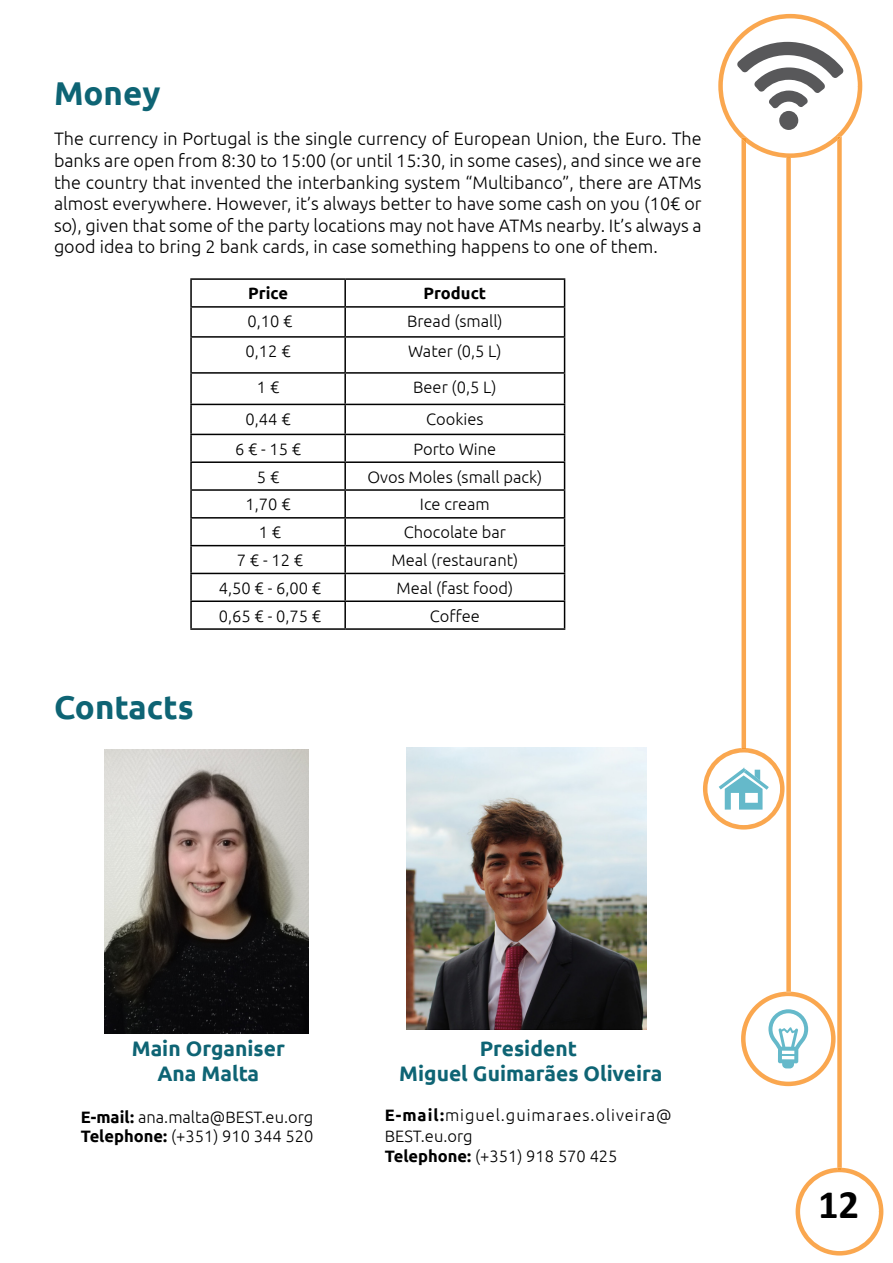
<style>
.page{position:relative;width:893px;height:1263px;background:#fff}
.page>*{position:absolute;margin:0;border:0;box-sizing:border-box;transform-origin:0 0}
.t1{font:700 40.5px "Calibri";color:#000}
.t2{font:700 33px "Ubuntu";color:#0e6474}
.t3{font:700 21px/25.2px "Ubuntu";color:#0e6474;text-align:center}
.t4{font:300 18px/21.6px "Ubuntu";color:#000;text-align:justify}
.t5{font:300 16.5px/19.8px "Ubuntu";color:#000}
.t6{font:300 16.5px/21.6px "Ubuntu";letter-spacing:.055em;color:#000}
.t7{font:700 16.5px "Ubuntu";color:#000}
.s1{font-weight:700}
</style>
<div class="page">
<svg style="left:703px;top:14px;width:180px;height:1241px"></svg>
<hr style="left:345px;top:278px;width:220px;height:2px;background:#000">
<hr style="left:190px;top:278px;width:155px;height:2px;background:#000">
<svg style="left:564px;top:280px;width:1px;height:56px"></svg>
<hr style="left:564px;top:338px;width:1px;height:34px;background:#000">
<hr style="left:564px;top:374px;width:1px;height:30px;background:#000">
<svg style="left:564px;top:405px;width:1px;height:223px"></svg>
<hr style="left:345px;top:306px;width:220px;height:2px;background:#000">
<hr style="left:190px;top:306px;width:155px;height:2px;background:#000">
<hr style="left:345px;top:336px;width:220px;height:2px;background:#000">
<hr style="left:190px;top:336px;width:155px;height:2px;background:#000">
<hr style="left:345px;top:372px;width:220px;height:2px;background:#000">
<hr style="left:190px;top:372px;width:155px;height:2px;background:#000">
<hr style="left:345px;top:404px;width:220px;height:1px;background:#000">
<hr style="left:190px;top:404px;width:155px;height:1px;background:#000">
<hr style="left:345px;top:434px;width:220px;height:1px;background:#000">
<hr style="left:190px;top:434px;width:155px;height:1px;background:#000">
<hr style="left:345px;top:461px;width:220px;height:2px;background:#000">
<hr style="left:190px;top:461px;width:155px;height:2px;background:#000">
<hr style="left:345px;top:489px;width:220px;height:2px;background:#000">
<hr style="left:190px;top:489px;width:155px;height:2px;background:#000">
<hr style="left:345px;top:517px;width:220px;height:2px;background:#000">
<hr style="left:190px;top:517px;width:155px;height:2px;background:#000">
<hr style="left:345px;top:545px;width:220px;height:1px;background:#000">
<hr style="left:190px;top:545px;width:155px;height:1px;background:#000">
<hr style="left:345px;top:573px;width:220px;height:1px;background:#000">
<hr style="left:190px;top:573px;width:155px;height:1px;background:#000">
<hr style="left:345px;top:600px;width:220px;height:2px;background:#000">
<hr style="left:190px;top:600px;width:155px;height:2px;background:#000">
<hr style="left:345px;top:628px;width:220px;height:2px;background:#000">
<hr style="left:190px;top:628px;width:155px;height:2px;background:#000">
<hr style="left:344px;top:280px;width:2px;height:26px;background:#000">
<hr style="left:190px;top:280px;width:2px;height:26px;background:#000">
<hr style="left:344px;top:308px;width:2px;height:28px;background:#000">
<hr style="left:190px;top:308px;width:2px;height:28px;background:#000">
<hr style="left:344px;top:338px;width:2px;height:34px;background:#000">
<hr style="left:190px;top:338px;width:2px;height:34px;background:#000">
<hr style="left:344px;top:374px;width:2px;height:30px;background:#000">
<hr style="left:190px;top:374px;width:2px;height:30px;background:#000">
<hr style="left:344px;top:405px;width:2px;height:29px;background:#000">
<hr style="left:190px;top:405px;width:2px;height:29px;background:#000">
<hr style="left:344px;top:435px;width:2px;height:26px;background:#000">
<hr style="left:190px;top:435px;width:2px;height:26px;background:#000">
<hr style="left:344px;top:463px;width:2px;height:26px;background:#000">
<hr style="left:190px;top:463px;width:2px;height:26px;background:#000">
<hr style="left:344px;top:491px;width:2px;height:26px;background:#000">
<hr style="left:190px;top:491px;width:2px;height:26px;background:#000">
<hr style="left:344px;top:519px;width:2px;height:26px;background:#000">
<hr style="left:190px;top:519px;width:2px;height:26px;background:#000">
<hr style="left:344px;top:546px;width:2px;height:27px;background:#000">
<hr style="left:190px;top:546px;width:2px;height:27px;background:#000">
<hr style="left:344px;top:574px;width:2px;height:26px;background:#000">
<hr style="left:190px;top:574px;width:2px;height:26px;background:#000">
<hr style="left:344px;top:602px;width:2px;height:26px;background:#000">
<hr style="left:190px;top:602px;width:2px;height:26px;background:#000">
<img style="left:104px;top:750px;width:205px;height:283px">
<img style="left:406px;top:747px;width:240px;height:282px">
<h2 class="t2" style="left:54px;top:73px;width:108px">Money</h2>
<p class="t4" style="left:54px;top:128px;width:649px">The currency in Portugal is the single currency of European Union, the Euro. The banks are open from 8:30 to 15:00 (or until 15:30, in some cases), and since we are the country that invented the interbanking system “Multibanco”, there are ATMs almost everywhere. However, it’s always better to have some cash on you (10€ or so), given that some of the party locations may not have ATMs nearby. It’s always a good idea to bring 2 bank cards, in case something happens to one of them.</p>
<p class="t7" style="left:248px;top:283px;width:41px">Price</p>
<p class="t7" style="left:424px;top:283px;width:64px">Product</p>
<p class="t5" style="left:247px;top:311px;width:47px">0,10 €</p>
<p class="t5" style="left:407px;top:311px;width:97px">Bread (small)</p>
<p class="t5" style="left:246px;top:341px;width:47px">0,12 €</p>
<p class="t5" style="left:408px;top:341px;width:95px">Water (0,5 L)</p>
<p class="t5" style="left:257px;top:377px;width:24px">1 €</p>
<p class="t5" style="left:413px;top:377px;width:85px">Beer (0,5 L)</p>
<p class="t5" style="left:246px;top:408px;width:47px">0,44 €</p>
<p class="t5" style="left:426px;top:408px;width:59px">Cookies</p>
<p class="t5" style="left:235px;top:438px;width:68px">6 € - 15 €</p>
<p class="t5" style="left:414px;top:438px;width:84px">Porto Wine</p>
<p class="t5" style="left:257px;top:466px;width:24px">5 €</p>
<p class="t5" style="left:367px;top:466px;width:176px">Ovos Moles (small pack)</p>
<p class="t5" style="left:246px;top:494px;width:47px">1,70 €</p>
<p class="t5" style="left:420px;top:494px;width:71px">Ice cream</p>
<p class="t5" style="left:259px;top:522px;width:24px">1 €</p>
<p class="t5" style="left:404px;top:522px;width:104px">Chocolate bar</p>
<p class="t5" style="left:237px;top:550px;width:68px">7 € - 12 €</p>
<p class="t5" style="left:392px;top:550px;width:128px">Meal (restaurant)</p>
<p class="t5" style="left:219px;top:577px;width:104px">4,50 € - 6,00 €</p>
<p class="t5" style="left:396px;top:577px;width:118px">Meal (fast food)</p>
<p class="t5" style="left:219px;top:605px;width:104px">0,65 € - 0,75 €</p>
<p class="t5" style="left:430px;top:605px;width:52px">Coffee</p>
<h2 class="t2" style="left:54px;top:687px;width:141px">Contacts</h2>
<p class="t3" style="left:132px;top:1036px;width:155px">Main Organiser<br>Ana Malta</p>
<p class="t5" style="left:81px;top:1106px;width:234px"><span class="s1">E-mail:</span> ana.malta@BEST.eu.org<br><span class="s1">Telephone:</span> (+351) 910 344 520</p>
<p class="t3" style="left:399px;top:1036px;width:265px">President<br>Miguel Guimarães Oliveira</p>
<p class="t6" style="left:385px;top:1104px;width:288px"><span class="s1">E-mail:</span>miguel.guimaraes.oliveira@<br>BEST.eu.org</p>
<p class="t5" style="left:385px;top:1146px;width:234px"><span class="s1">Telephone:</span> (+351) 918 570 425</p>
<h1 class="t1" style="left:818px;top:1176px;width:43px">12</h1>
</div>
